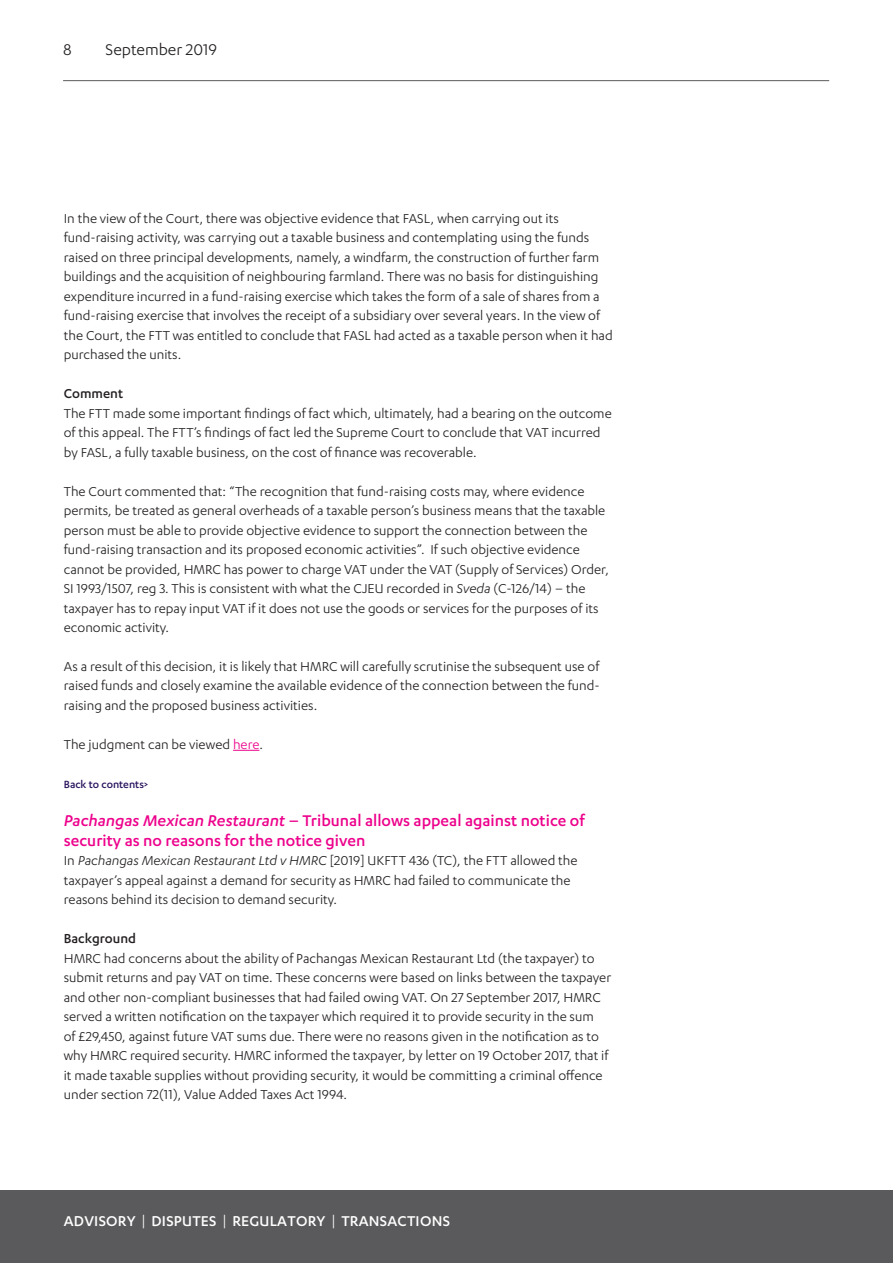
<style>
.page{position:relative;width:893px;height:1263px;background:#fff}
.page>*{position:absolute;margin:0;border:0;box-sizing:border-box;transform-origin:0 0}
.Heading_2__pink{font:500 18px/19.5px "Karbon";color:#ed028c}
.t1{font:18px "Karbon";color:#231f20}
.t2{font:500 16.5px "Karbon";letter-spacing:.015em;color:#fff}
.Body{font:15px/19.5px "Karbon";color:#231f20}
.Heading_3{font:500 15px "Karbon";color:#231f20}
.Body-2{font:500 12px "Karbon";color:#29135d}
.s1{font-style:italic}
.s2{color:#ed028c}
.s3{font-weight:400}
</style>
<div class="page">
<div style="left:0;top:1191px;width:893px;height:72px;background:#5a5a5d"></div>
<hr style="left:63px;top:80px;width:766px;height:1px;background:#5a5a5d">
<svg style="left:233px;top:750px;width:26px;height:1px"></svg>
<p class="t1" style="left:63px;top:39px;width:10px">8</p>
<p class="t1" style="left:106px;top:39px;width:113px">September 2019</p>
<p class="Body" style="left:64px;top:208px;width:550px">In the view of the Court, there was objective evidence that FASL, when carrying out its fund-raising activity, was carrying out a taxable business and contemplating using the funds raised on three principal developments, namely, a windfarm, the construction of further farm buildings and the acquisition of neighbouring farmland. There was no basis for distinguishing expenditure incurred in a fund-raising exercise which takes the form of a sale of shares from a fund-raising exercise that involves the receipt of a subsidiary over several years. In the view of the Court, the FTT was entitled to conclude that FASL had acted as a taxable person when it had purchased the units.</p>
<p class="Heading_3" style="left:64px;top:385px;width:61px">Comment</p>
<p class="Body" style="left:64px;top:403px;width:549px">The FTT made some important findings of fact which, ultimately, had a bearing on the outcome of this appeal. The FTT’s findings of fact led the Supreme Court to conclude that VAT incurred by FASL, a fully taxable business, on the cost of finance was recoverable.</p>
<p class="Body" style="left:64px;top:481px;width:547px">The Court commented that: “The recognition that fund-raising costs may, where evidence permits, be treated as general overheads of a taxable person’s business means that the taxable person must be able to provide objective evidence to support the connection between the fund-raising transaction and its proposed economic activities”. If such objective evidence cannot be provided, HMRC has power to charge VAT under the VAT (Supply of Services) Order, SI 1993/1507, reg 3. This is consistent with what the CJEU recorded in <span class="s1">Sveda</span> (C-126/14) – the taxpayer has to repay input VAT if it does not use the goods or services for the purposes of its economic activity.</p>
<p class="Body" style="left:64px;top:656px;width:538px;text-align:justify">As a result of this decision, it is likely that HMRC will carefully scrutinise the subsequent use of raised funds and closely examine the available evidence of the connection between the fund&shy;raising and the proposed business activities.</p>
<p class="Body" style="left:64px;top:734px;width:201px">The judgment can be viewed <span class="s2">here</span>.</p>
<p class="Body-2" style="left:64px;top:777px;width:86px">Back to contents&gt;</p>
<p class="Heading_2__pink" style="left:64px;top:811px;width:522px"><span class="s1">Pachangas Mexican Restaurant</span> – Tribunal allows appeal against notice of security as no reasons for the notice given</p>
<p class="Body" style="left:64px;top:851px;width:515px">In <span class="s1">Pachangas Mexican Restaurant Ltd v HMRC</span> [2019] UKFTT 436 (TC), the FTT allowed the taxpayer’s appeal against a demand for security as HMRC had failed to communicate the reasons behind its decision to demand security.</p>
<p class="Heading_3" style="left:64px;top:930px;width:74px">Background</p>
<p class="Body" style="left:64px;top:948px;width:549px">HMRC had concerns about the ability of Pachangas Mexican Restaurant Ltd (the taxpayer) to submit returns and pay VAT on time. These concerns were based on links between the taxpayer and other non-compliant businesses that had failed owing VAT. On 27 September 2017, HMRC served a written notification on the taxpayer which required it to provide security in the sum<br>of £29,450, against future VAT sums due. There were no reasons given in the notification as to why HMRC required security. HMRC informed the taxpayer, by letter on 19 October 2017, that if it made taxable supplies without providing security, it would be committing a criminal offence under section 72(11), Value Added Taxes Act 1994.</p>
<p class="t2" style="left:64px;top:1212px;width:388px">ADVISORY <span class="s3">|</span> DISPUTES <span class="s3">|</span> REGULATORY <span class="s3">|</span> TRANSACTIONS</p>
</div>
